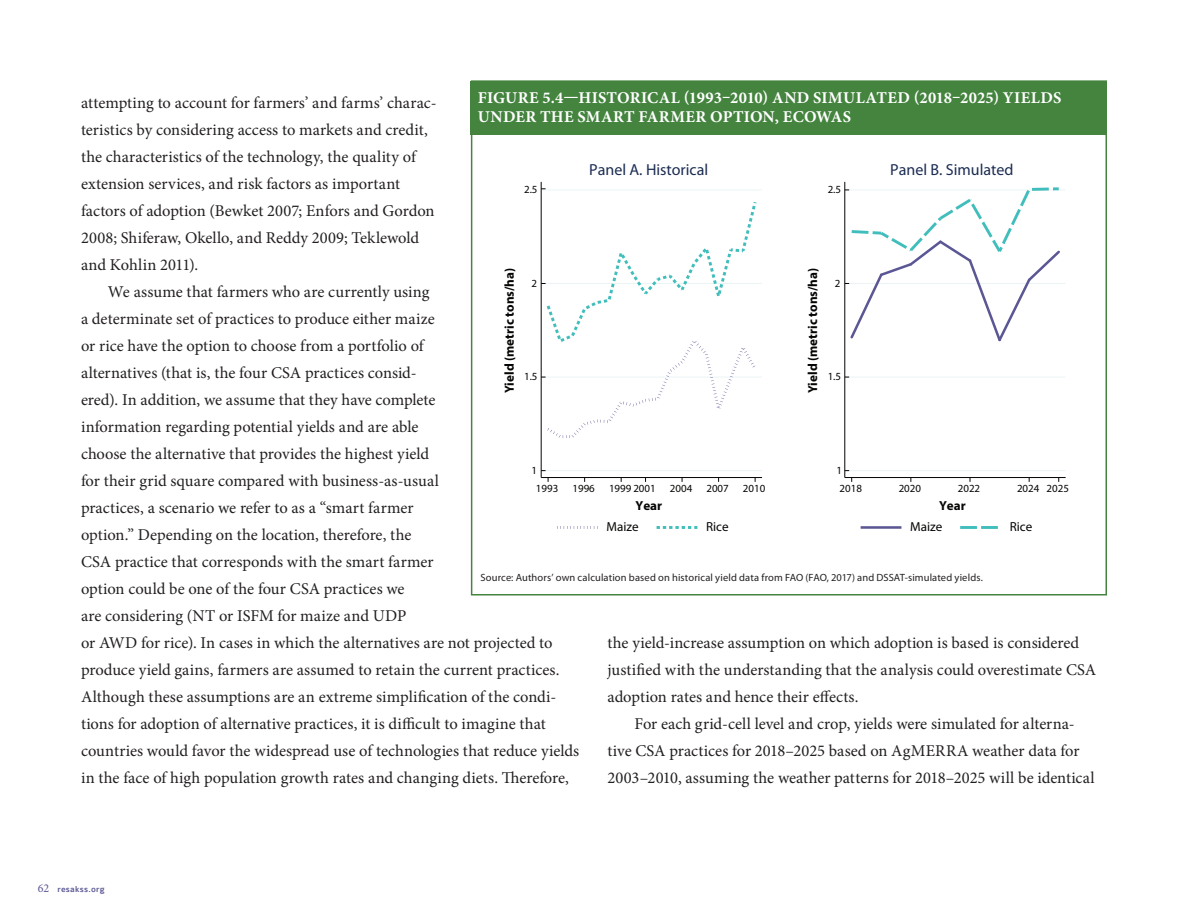
<style>
.page{position:relative;width:1188px;height:918px;background:#fff}
.page>*{position:absolute;margin:0;border:0;box-sizing:border-box;transform-origin:0 0}
.t1{font:16.5px/27px "Minion Pro";color:#231f20}
.t2{font:700 16.5px/19.5px "Minion Pro";letter-spacing:.02em;color:#fff}
.t3{font:16.05px "Myriad Pro";color:#1b2c52}
.t4{font:700 13.05px "Myriad Pro";color:#050504}
.t5{font:13.05px "Myriad Pro";color:#050504}
.t6{font:10.95px "Myriad Pro";color:#050504}
.t7{font:10.5px "Myriad Pro";letter-spacing:.01em;color:#231f20}
.t8{font:500 9px "Colaborate";letter-spacing:.02em;color:#5b5794}
.s1{font-family:"Minion Pro";font-weight:400;font-size:12px}
</style>
<div class="page">
<div style="left:471px;top:80px;width:636px;height:516px;background:#fff;border:2px solid #44843e"></div>
<div style="left:471px;top:81px;width:636px;height:54px;background:#44843e"></div>
<hr style="left:541px;top:470px;width:221px;height:1px;background:#ebf4f5">
<hr style="left:541px;top:377px;width:221px;height:1px;background:#ebf4f5">
<hr style="left:541px;top:283px;width:221px;height:1px;background:#ebf4f5">
<hr style="left:541px;top:189px;width:221px;height:1px;background:#ebf4f5">
<hr style="left:541px;top:182px;width:1px;height:296px;background:#050504">
<svg style="left:541px;top:202px;width:216px;height:236px"></svg>
<hr style="left:541px;top:477px;width:221px;height:1px;background:#050504">
<svg style="left:557px;top:526px;width:41px;height:3px"></svg>
<svg style="left:657px;top:526px;width:40px;height:3px"></svg>
<hr style="left:845px;top:470px;width:221px;height:1px;background:#ebf4f5">
<hr style="left:845px;top:377px;width:221px;height:1px;background:#ebf4f5">
<hr style="left:845px;top:283px;width:221px;height:1px;background:#ebf4f5">
<hr style="left:845px;top:189px;width:221px;height:1px;background:#ebf4f5">
<hr style="left:844px;top:182px;width:1px;height:296px;background:#050504">
<svg style="left:845px;top:187px;width:215px;height:156px"></svg>
<hr style="left:845px;top:477px;width:221px;height:1px;background:#050504">
<hr style="left:861px;top:526px;width:40px;height:3px;background:#5b5794">
<hr style="left:960px;top:526px;width:17px;height:3px;background:#41bebc">
<hr style="left:981px;top:526px;width:17px;height:3px;background:#41bebc">
<p class="t2" style="left:478px;top:87px;width:585px">FIGURE 5.4—HISTORICAL (1993–2010) AND SIMULATED (2018–2025) YIELDS<br>UNDER THE SMART FARMER OPTION, ECOWAS</p>
<p class="t1" style="left:81px;top:89px;width:357px">attempting to account for farmers’ and farms’ charac&shy;teristics by considering access to markets and credit, the characteristics of the technology, the quality of extension services, and risk factors as important factors of adoption (Bewket 2007; Enfors and Gordon 2008; Shiferaw, Okello, and Reddy 2009; Teklewold and Kohlin 2011).</p>
<p class="t1" style="left:81px;top:278px;width:500px;text-indent:27px">We assume that farmers who are currently using<br>a determinate set of practices to produce either maize<br>or rice have the option to choose from a portfolio of<br>alternatives (that is, the four CSA practices consid-<br>ered). In addition, we assume that they have complete<br>information regarding potential yields and are able<br>choose the alternative that provides the highest yield<br>for their grid square compared with business-as-usual<br>practices, a scenario we refer to as a “smart farmer<br>option.” Depending on the location, therefore, the<br>CSA practice that corresponds with the smart farmer<br>option could be one of the four CSA practices we<br>are considering (NT or ISFM for maize and UDP<br>or AWD for rice). In cases in which the alternatives are not projected to produce yield gains, farmers are assumed to retain the current practices.<br>Although these assumptions are an extreme simplification of the condi&shy;tions for adoption of alternative practices, it is difficult to imagine that countries would favor the widespread use of technologies that reduce yields in the face of high population growth rates and changing diets. Therefore,</p>
<p class="t3" style="left:589px;top:161px;width:121px">Panel A. Historical</p>
<p class="t3" style="left:890px;top:161px;width:125px">Panel B. Simulated</p>
<p class="t6" style="left:828px;top:183px;width:15px">2.5</p>
<p class="t6" style="left:524px;top:183px;width:15px">2.5</p>
<p class="t4" style="left:501px;top:393px;width:127px;rotate:-90deg">Yield (metric tons/ha)</p>
<p class="t4" style="left:804px;top:393px;width:127px;rotate:-90deg">Yield (metric tons/ha)</p>
<p class="t6" style="left:531px;top:277px;width:7px">2</p>
<p class="t6" style="left:835px;top:277px;width:7px">2</p>
<p class="t6" style="left:524px;top:371px;width:15px">1.5</p>
<p class="t6" style="left:828px;top:371px;width:15px">1.5</p>
<p class="t6" style="left:531px;top:464px;width:7px">1</p>
<p class="t6" style="left:836px;top:464px;width:7px">1</p>
<p class="t6" style="left:536px;top:482px;width:24px">1993</p>
<p class="t6" style="left:572px;top:482px;width:24px">1996</p>
<p class="t6" style="left:609px;top:482px;width:48px">1999 2001</p>
<p class="t6" style="left:670px;top:482px;width:24px">2004</p>
<p class="t6" style="left:706px;top:482px;width:24px">2007</p>
<p class="t6" style="left:743px;top:482px;width:24px">2010</p>
<p class="t4" style="left:635px;top:497px;width:28px">Year</p>
<p class="t5" style="left:607px;top:520px;width:34px">Maize</p>
<p class="t5" style="left:706px;top:520px;width:24px">Rice</p>
<p class="t6" style="left:840px;top:482px;width:24px">2018</p>
<p class="t6" style="left:899px;top:482px;width:24px">2020</p>
<p class="t6" style="left:958px;top:482px;width:24px">2022</p>
<p class="t6" style="left:1017px;top:482px;width:53px">2024 2025</p>
<p class="t4" style="left:939px;top:497px;width:28px">Year</p>
<p class="t5" style="left:910px;top:520px;width:34px">Maize</p>
<p class="t5" style="left:1010px;top:520px;width:24px">Rice</p>
<p class="t7" style="left:481px;top:571px;width:504px">Source: Authors’ own calculation based on historical yield data from FAO (FAO, 2017) and DSSAT-simulated yields.</p>
<p class="t1" style="left:607px;top:629px;width:490px">the yield-increase assumption on which adoption is based is considered justified with the understanding that the analysis could overestimate CSA adoption rates and hence their effects.</p>
<p class="t1" style="left:607px;top:710px;width:489px;text-indent:27px">For each grid-cell level and crop, yields were simulated for alterna&shy;tive CSA practices for 2018–2025 based on AgMERRA weather data for<br>2003–2010, assuming the weather patterns for 2018–2025 will be identical</p>
<p class="t8" style="left:38px;top:885px;width:68px"><span class="s1">62</span> resakss.org</p>
</div>
